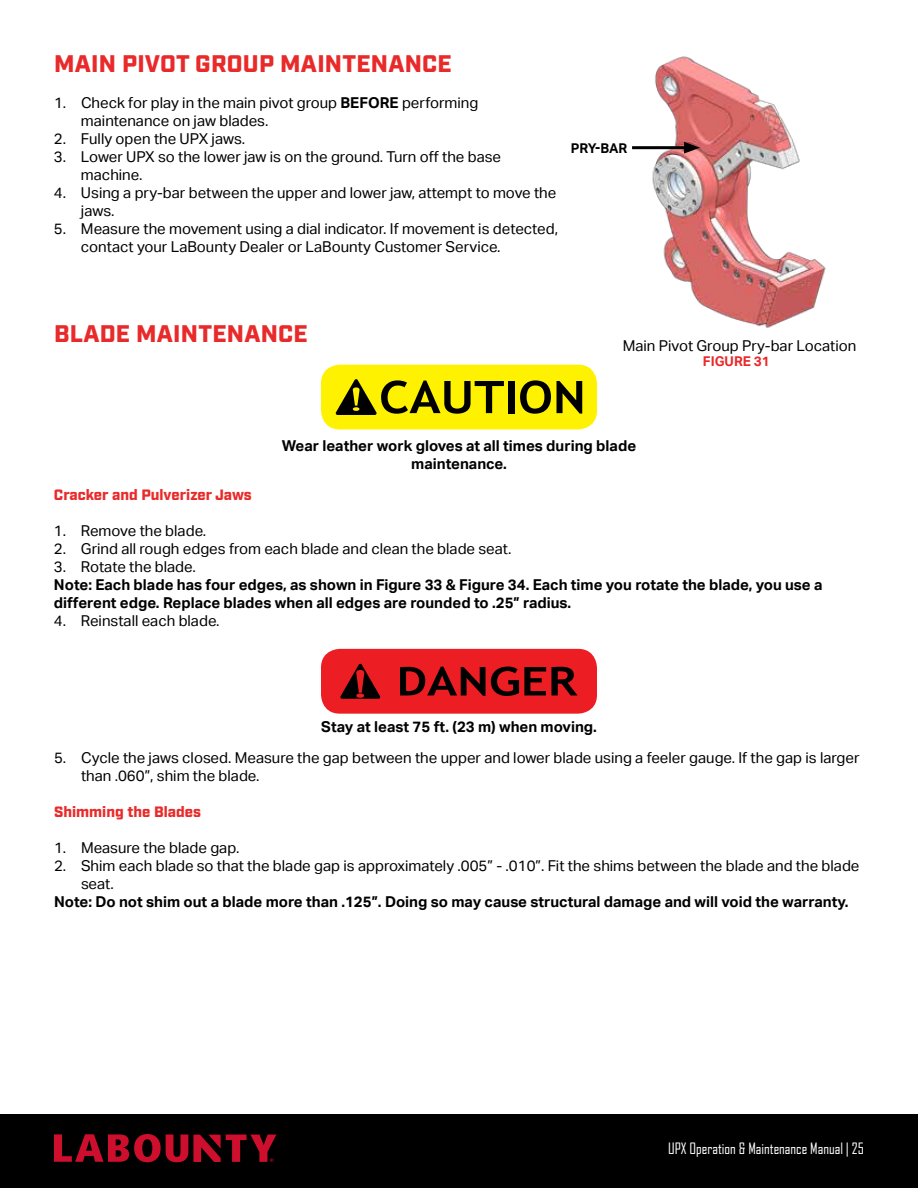
<style>
.page{position:relative;width:918px;height:1188px;background:#fff}
.page>*{position:absolute;margin:0;border:0;box-sizing:border-box;transform-origin:0 0}
.t1{font:900 24px "Industry";letter-spacing:.01em;color:#e92a2a}
.t2{font:15px/18px "Aktiv Grotesk";color:#000}
.t3{font:700 15px/18px "Aktiv Grotesk";color:#000;text-align:center}
.t4{font:900 15px "Industry";color:#e92a2a}
.t5{font:15px "Agency FB";color:#fff}
.t6{font:700 13.5px "Aktiv Grotesk";color:#e92a2a}
.t7{font:700 13.5px "Aktiv Grotesk";letter-spacing:-.005em;color:#000}
.s1{font-weight:700}
</style>
<div class="page">
<div style="left:0;top:1114px;width:918px;height:74px;background:#000"></div>
<svg style="left:54px;top:1134px;width:222px;height:28px"></svg>
<div style="left:321px;top:365px;width:276px;height:64px;background:#fff200;border-radius:19px"></div>
<svg style="left:335px;top:379px;width:169px;height:36px"></svg>
<div style="left:508px;top:381px;width:6px;height:32px;background:#000"></div>
<svg style="left:520px;top:380px;width:31px;height:34px"></svg>
<svg style="left:557px;top:381px;width:25px;height:33px"></svg>
<div style="left:321px;top:649px;width:276px;height:65px;background:#ed1d24;border-radius:19px"></div>
<svg style="left:340px;top:663px;width:41px;height:36px"></svg>
<svg style="left:400px;top:667px;width:178px;height:29px"></svg>
<img style="left:632px;top:56px;width:194px;height:272px">
<hr style="left:632px;top:146px;width:58px;height:3px;background:#000">
<svg style="left:684px;top:142px;width:16px;height:12px"></svg>
<h1 class="t1" style="left:54px;top:49px;width:399px">MAIN PIVOT GROUP MAINTENANCE</h1>
<p class="t2" style="left:81px;top:93px;width:399px;text-indent:-27px">1. Check for play in the main pivot group <span class="s1">BEFORE</span> performing maintenance on jaw blades.</p>
<p class="t2" style="left:54px;top:129px;width:193px">2. Fully open the UPX jaws.</p>
<p class="t2" style="left:81px;top:147px;width:422px;text-indent:-27px">3. Lower UPX so the lower jaw is on the ground. Turn off the base machine.</p>
<p class="t2" style="left:81px;top:183px;width:477px;text-indent:-27px">4. Using a pry-bar between the upper and lower jaw, attempt to move the jaws.</p>
<p class="t2" style="left:81px;top:219px;width:479px;text-indent:-27px">5. Measure the movement using a dial indicator. If movement is detected, contact your LaBounty Dealer or LaBounty Customer Service.</p>
<p class="t7" style="left:571px;top:141px;width:58px">PRY-BAR</p>
<h1 class="t1" style="left:54px;top:319px;width:255px">BLADE MAINTENANCE</h1>
<p class="t2" style="left:623px;top:337px;width:235px">Main Pivot Group Pry-bar Location</p>
<p class="t6" style="left:703px;top:353px;width:68px">Figure 31</p>
<p class="t3" style="left:282px;top:437px;width:356px">Wear leather work gloves at all times during blade maintenance.</p>
<p class="t4" style="left:54px;top:485px;width:199px">Cracker and Pulverizer Jaws</p>
<p class="t2" style="left:54px;top:522px;width:154px">1. Remove the blade.</p>
<p class="t2" style="left:54px;top:540px;width:459px">2. Grind all rough edges from each blade and clean the blade seat.</p>
<p class="t2" style="left:54px;top:558px;width:143px">3. Rotate the blade.</p>
<p class="t3" style="left:54px;top:576px;width:770px;text-align:left">Note: Each blade has four edges, as shown in Figure 33 &amp; Figure 34. Each time you rotate the blade, you use a different edge. Replace blades when all edges are rounded to .25” radius.</p>
<p class="t2" style="left:54px;top:612px;width:167px">4. Reinstall each blade.</p>
<p class="t3" style="left:321px;top:717px;width:277px">Stay at least 75 ft. (23 m) when moving.</p>
<p class="t2" style="left:81px;top:748px;width:780px;text-indent:-27px">5. Cycle the jaws closed. Measure the gap between the upper and lower blade using a feeler gauge. If the gap is larger than .060”, shim the blade.</p>
<p class="t4" style="left:54px;top:802px;width:148px">Shimming the Blades</p>
<p class="t2" style="left:54px;top:838px;width:187px">1. Measure the blade gap.</p>
<p class="t2" style="left:81px;top:856px;width:780px;text-indent:-27px">2. Shim each blade so that the blade gap is approximately .005” - .010”. Fit the shims between the blade and the blade seat.</p>
<p class="t3" style="left:54px;top:892px;width:796px">Note: Do not shim out a blade more than .125”. Doing so may cause structural damage and will void the warranty.</p>
<p class="t5" style="left:668px;top:1139px;width:197px">UPX Operation &amp; Maintenance Manual | 25</p>
</div>
